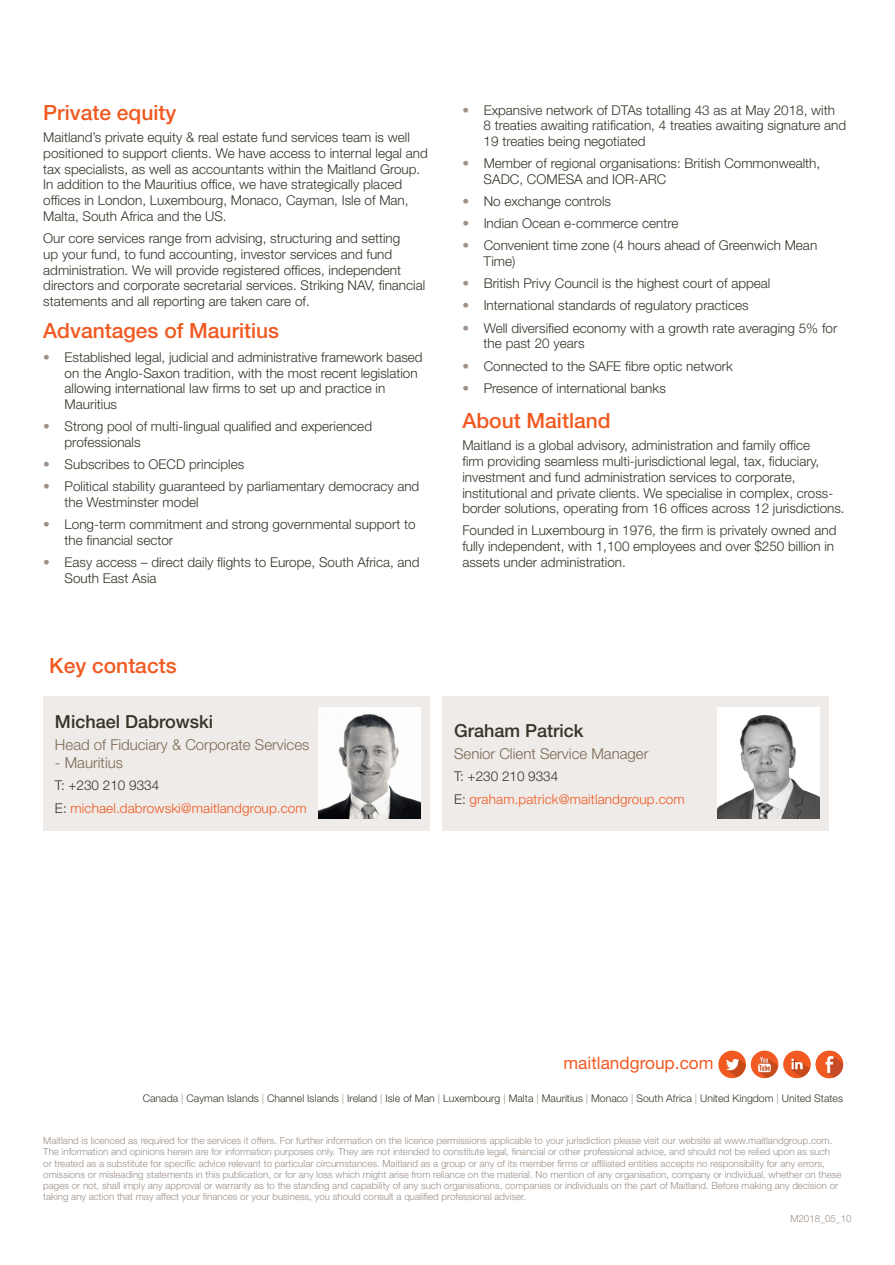
<style>
.page{position:relative;width:895px;height:1265px;background:#fff}
.page>*{position:absolute;margin:0;border:0;box-sizing:border-box;transform-origin:0 0}
.fact_header_4_helv_n{font:500 21px "Helvetica Neue LT Std";color:#f15921}
.INTOUCH_Profiles{font:500 18px "Helvetica Neue LT Std";color:#363327}
.INTOUCH_smallprint{font:500 18px "Helvetica Neue LT Std";color:#363327}
.Fact_body_1_helv_neu{font:17.25px "Helvetica Neue LT Std";color:#f15921}
.INTOUCH_Profiles-2{font:300 15px "Helvetica Neue LT Std";color:#7c6954}
.fact_bullets_Hel_neu{font:300 13.5px/15.8px "Helvetica Neue LT Std";color:#363327}
.Fact_body_1_helv_neu-2{font:300 13.5px/15.8px "Helvetica Neue LT Std";color:#363327}
.INTOUCH_Profiles-3{font:300 13.5px "Helvetica Neue LT Std";letter-spacing:.01em;color:#f15921}
.INTOUCH_Profiles-4{font:300 13.5px "Helvetica Neue LT Std";color:#363327}
.INTOUCH_smallprint-2{font:300 10.5px "Helvetica Neue LT Std";color:#363327}
.Fact_body_1_helv_neu-3{font:300 9.75px/11.2px "Helvetica Neue LT Std";color:#9d9087}
.s1{color:#9d9087}
.s2{color:#363327}
</style>
<div class="page">
<div style="left:442px;top:696px;width:386px;height:135px;background:#eeebe8"></div>
<img style="left:717px;top:707px;width:102px;height:111px">
<img style="left:718px;top:1050px;width:27px;height:28px;border-radius:14px">
<img style="left:750px;top:1050px;width:28px;height:28px;border-radius:14px">
<img style="left:783px;top:1050px;width:27px;height:28px;border-radius:14px">
<img style="left:815px;top:1050px;width:28px;height:28px;border-radius:14px">
<div style="left:43px;top:696px;width:386px;height:135px;background:#eeebe8"></div>
<img style="left:318px;top:707px;width:103px;height:111px">
<p class="fact_header_4_helv_n" style="left:43px;top:100px;width:135px">Private equity</p>
<p class="Fact_body_1_helv_neu-2" style="left:43px;top:129px;width:386px">Maitland’s private equity &amp; real estate fund services team is well positioned to support clients. We have access to internal legal and tax specialists, as well as accountants within the Maitland Group.<br>In addition to the Mauritius office, we have strategically placed offices in London, Luxembourg, Monaco, Cayman, Isle of Man, Malta, South Africa and the US.</p>
<p class="Fact_body_1_helv_neu-2" style="left:43px;top:230px;width:383px">Our core services range from advising, structuring and setting<br>up your fund, to fund accounting, investor services and fund administration. We will provide registered offices, independent directors and corporate secretarial services. Striking NAV, financial statements and all reporting are taken care of.</p>
<p class="fact_header_4_helv_n" style="left:43px;top:318px;width:237px">Advantages of Mauritius</p>
<p class="fact_bullets_Hel_neu" style="left:65px;top:349px;width:359px;text-indent:-21px"><span class="s1">•</span> Established legal, judicial and administrative framework based on the Anglo-Saxon tradition, with the most recent legislation allowing international law firms to set up and practice in Mauritius</p>
<p class="fact_bullets_Hel_neu" style="left:65px;top:418px;width:309px;text-indent:-21px"><span class="s1">•</span> Strong pool of multi-lingual qualified and experienced professionals</p>
<p class="fact_bullets_Hel_neu" style="left:43px;top:456px;width:202px"><span class="s1">•</span> Subscribes to OECD principles</p>
<p class="fact_bullets_Hel_neu" style="left:65px;top:478px;width:356px;text-indent:-21px"><span class="s1">•</span> Political stability guaranteed by parliamentary democracy and the Westminster model</p>
<p class="fact_bullets_Hel_neu" style="left:65px;top:516px;width:352px;text-indent:-21px"><span class="s1">•</span> Long-term commitment and strong governmental support to the financial sector</p>
<p class="fact_bullets_Hel_neu" style="left:65px;top:554px;width:356px;text-indent:-21px"><span class="s1">•</span> Easy access – direct daily flights to Europe, South Africa, and<br>South East Asia</p>
<p class="fact_bullets_Hel_neu" style="left:483px;top:102px;width:364px;text-indent:-21px"><span class="s1">•</span> Expansive network of DTAs totalling 43 as at May 2018, with<br>8 treaties awaiting ratification, 4 treaties awaiting signature and<br>19 treaties being negotiated</p>
<p class="fact_bullets_Hel_neu" style="left:483px;top:155px;width:338px;text-indent:-21px"><span class="s1">•</span> Member of regional organisations: British Commonwealth,<br>SADC, COMESA and IOR-ARC</p>
<p class="fact_bullets_Hel_neu" style="left:462px;top:193px;width:150px"><span class="s1">•</span> No exchange controls</p>
<p class="fact_bullets_Hel_neu" style="left:462px;top:215px;width:217px"><span class="s1">•</span> Indian Ocean e-commerce centre</p>
<p class="fact_bullets_Hel_neu" style="left:483px;top:237px;width:335px;text-indent:-21px"><span class="s1">•</span> Convenient time zone (4 hours ahead of Greenwich Mean<br>Time)</p>
<p class="fact_bullets_Hel_neu" style="left:462px;top:275px;width:309px"><span class="s1">•</span> British Privy Council is the highest court of appeal</p>
<p class="fact_bullets_Hel_neu" style="left:462px;top:297px;width:288px"><span class="s1">•</span> International standards of regulatory practices</p>
<p class="fact_bullets_Hel_neu" style="left:483px;top:320px;width:355px;text-indent:-21px"><span class="s1">•</span> Well diversified economy with a growth rate averaging 5% for the past 20 years</p>
<p class="fact_bullets_Hel_neu" style="left:462px;top:357px;width:272px"><span class="s1">•</span> Connected to the SAFE fibre optic network</p>
<p class="fact_bullets_Hel_neu" style="left:462px;top:380px;width:205px"><span class="s1">•</span> Presence of international banks</p>
<p class="fact_header_4_helv_n" style="left:462px;top:408px;width:150px">About Maitland</p>
<p class="Fact_body_1_helv_neu-2" style="left:462px;top:437px;width:384px">Maitland is a global advisory, administration and family office<br>firm providing seamless multi-jurisdictional legal, tax, fiduciary, investment and fund administration services to corporate, institutional and private clients. We specialise in complex, cross&shy;border solutions, operating from 16 offices across 12 jurisdictions.</p>
<p class="Fact_body_1_helv_neu-2" style="left:462px;top:522px;width:375px">Founded in Luxembourg in 1976, the firm is privately owned and fully independent, with 1,100 employees and over $250 billion in assets under administration.</p>
<p class="fact_header_4_helv_n" style="left:49px;top:652px;width:129px">Key contacts</p>
<p class="INTOUCH_Profiles" style="left:55px;top:710px;width:160px">Michael Dabrowski</p>
<p class="INTOUCH_Profiles-2" style="left:55px;top:735px;width:256px">Head of Fiduciary &amp; Corporate Services</p>
<p class="INTOUCH_Profiles-2" style="left:55px;top:753px;width:70px">- Mauritius</p>
<p class="INTOUCH_Profiles-4" style="left:55px;top:777px;width:106px">T: +230 210 9334</p>
<p class="INTOUCH_Profiles-3" style="left:55px;top:799px;width:253px"><span class="s2">E:</span> michael.dabrowski@maitlandgroup.com</p>
<p class="INTOUCH_smallprint" style="left:454px;top:719px;width:131px">Graham Patrick</p>
<p class="INTOUCH_Profiles-2" style="left:454px;top:744px;width:196px">Senior Client Service Manager</p>
<p class="INTOUCH_Profiles-4" style="left:454px;top:768px;width:106px">T: +230 210 9334</p>
<p class="INTOUCH_Profiles-3" style="left:454px;top:790px;width:232px"><span class="s2">E:</span> graham.patrick@maitlandgroup.com</p>
<p class="Fact_body_1_helv_neu" style="left:563px;top:1052px;width:151px">maitlandgroup.com</p>
<p class="INTOUCH_smallprint-2" style="left:143px;top:1091px;width:702px">Canada <span class="s1">|</span> Cayman Islands <span class="s1">|</span> Channel Islands <span class="s1">|</span> Ireland <span class="s1">|</span> Isle of Man <span class="s1">|</span> Luxembourg <span class="s1">|</span> Malta <span class="s1">|</span> Mauritius <span class="s1">|</span> Monaco <span class="s1">|</span> South Africa <span class="s1">|</span> United Kingdom <span class="s1">|</span> United States</p>
<p class="Fact_body_1_helv_neu-3" style="left:43px;top:1134px;width:799px">Maitland is licenced as required for the services it offers. For further information on the licence permissions applicable to your jurisdiction please visit our website at www.maitlandgroup.com.<br>The information and opinions herein are for information purposes only. They are not intended to constitute legal, financial or other professional advice, and should not be relied upon as such<br>or treated as a substitute for specific advice relevant to particular circumstances. Maitland as a group or any of its member firms or affiliated entities accepts no responsibility for any errors, omissions or misleading statements in this publication, or for any loss which might arise from reliance on the material. No mention of any organisation, company or individual, whether on these pages or not, shall imply any approval or warranty as to the standing and capability of any such organisations, companies or individuals on the part of Maitland. Before making any decision or taking any action that may affect your finances or your business, you should consult a qualified professional adviser.</p>
<p class="Fact_body_1_helv_neu-3" style="left:790px;top:1212px;width:63px">M2018_05_10</p>
</div>
